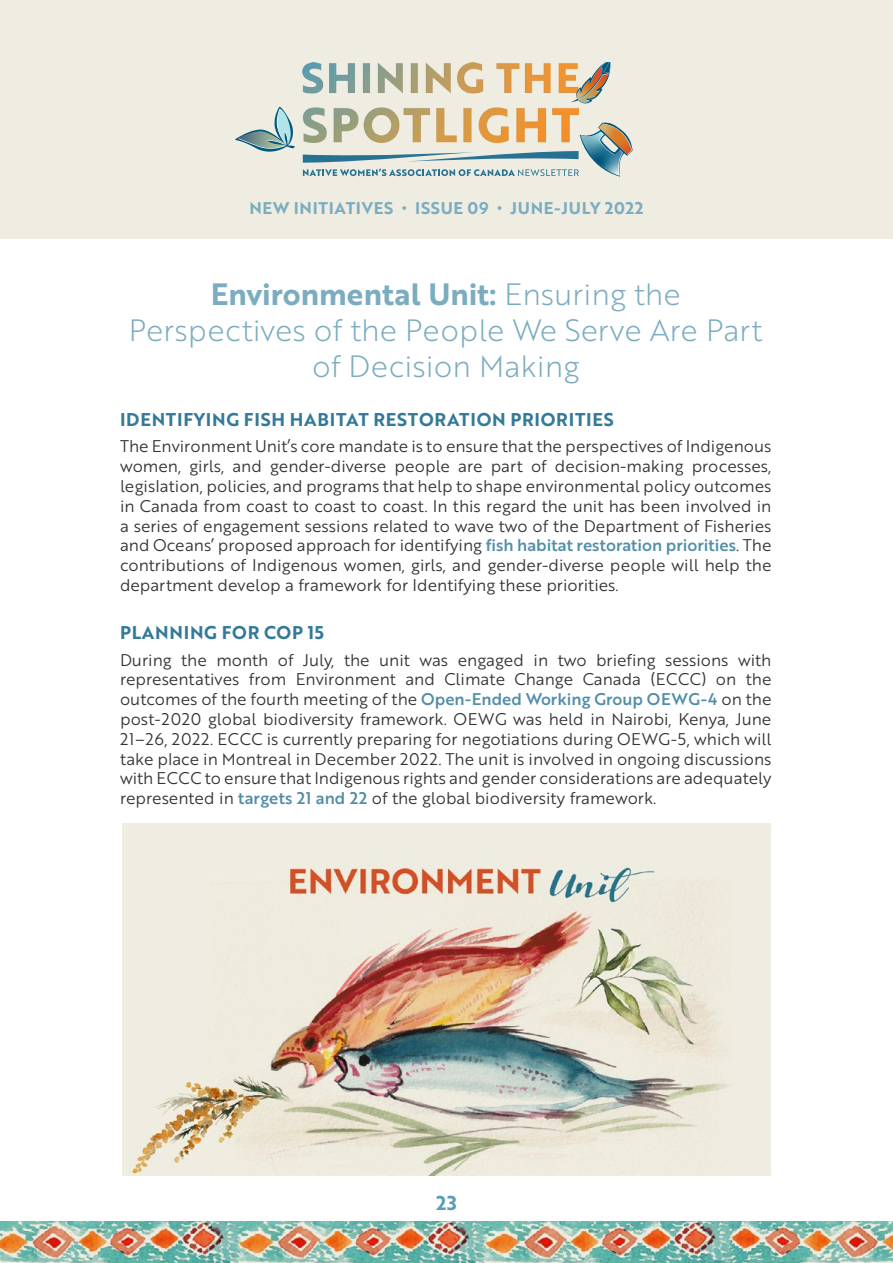
<style>
.page{position:relative;width:893px;height:1263px;background:#fff}
.page>*{position:absolute;margin:0;border:0;box-sizing:border-box;transform-origin:0 0}
.t1{font:30px/36px "Brother 1816 Light";color:#7bacc0;text-align:center}
.t2{font:30px "Brother 1816 Bold";color:#7bacc0}
.t3{font:19.5px "Brother 1816 Bold";color:#5a9db5}
.t4{font:18px "Brother 1816 Bold";letter-spacing:.04em;color:#337998}
.t5{font:16.5px/19.8px "Brother 1816 Book";color:#333;text-align:justify}
.t6{font:16.5px "Brother 1816 Bold";letter-spacing:.04em;color:#7bacc0}
.s1{font-family:"Brother 1816 Light"}
.s2{font-family:"Brother 1816 Medium";color:#528ea9}
</style>
<div class="page">
<div style="left:0;top:0;width:893px;height:238px;background:#efede1"></div>
<img style="left:302px;top:63px;width:277px;height:59px">
<svg style="left:235px;top:107px;width:60px;height:45px"></svg>
<svg style="left:571px;top:62px;width:40px;height:41px"></svg>
<svg style="left:303px;top:122px;width:329px;height:55px"></svg>
<img style="left:122px;top:824px;width:648px;height:352px">
<img style="left:0;top:1221px;width:893px;height:42px">
<p class="t6" style="left:249px;top:196px;width:396px">NEW INITIATIVES • ISSUE 09 • JUNE-JULY 2022</p>
<h1 class="t2" style="left:211px;top:272px;width:472px">Environmental Unit: <span class="s1">Ensuring the</span></h1>
<h1 class="t1" style="left:129px;top:311px;width:635px">Perspectives of the People We Serve Are Part of Decision Making</h1>
<p class="t4" style="left:120px;top:406px;width:495px">IDENTIFYING FISH HABITAT RESTORATION PRIORITIES</p>
<p class="t5" style="left:120px;top:436px;width:653px">The Environment Unit’s core mandate is to ensure that the perspectives of Indigenous women, girls, and gender-diverse people are part of decision-making processes, legislation, policies, and programs that help to shape environmental policy outcomes in Canada from coast to coast to coast. In this regard the unit has been involved in a series of engagement sessions related to wave two of the Department of Fisheries and Oceans’ proposed approach for identifying <span class="s2">fish habitat restoration priorities</span>. The contributions of Indigenous women, girls, and gender-diverse people will help the department develop a framework for Identifying these priorities.</p>
<p class="t4" style="left:120px;top:619px;width:205px">PLANNING FOR COP 15</p>
<p class="t5" style="left:120px;top:649px;width:653px">During the month of July, the unit was engaged in two briefing sessions with representatives from Environment and Climate Change Canada (ECCC) on the outcomes of the fourth meeting of the <span class="s2">Open-Ended Working Group OEWG-4</span> on the post-2020 global biodiversity framework. OEWG was held in Nairobi, Kenya, June 21–26, 2022. ECCC is currently preparing for negotiations during OEWG-5, which will take place in Montreal in December 2022. The unit is involved in ongoing discussions with ECCC to ensure that Indigenous rights and gender considerations are adequately represented in <span class="s2">targets 21 and 22</span> of the global biodiversity framework.</p>
<p class="t3" style="left:436px;top:1188px;width:22px">23</p>
</div>
